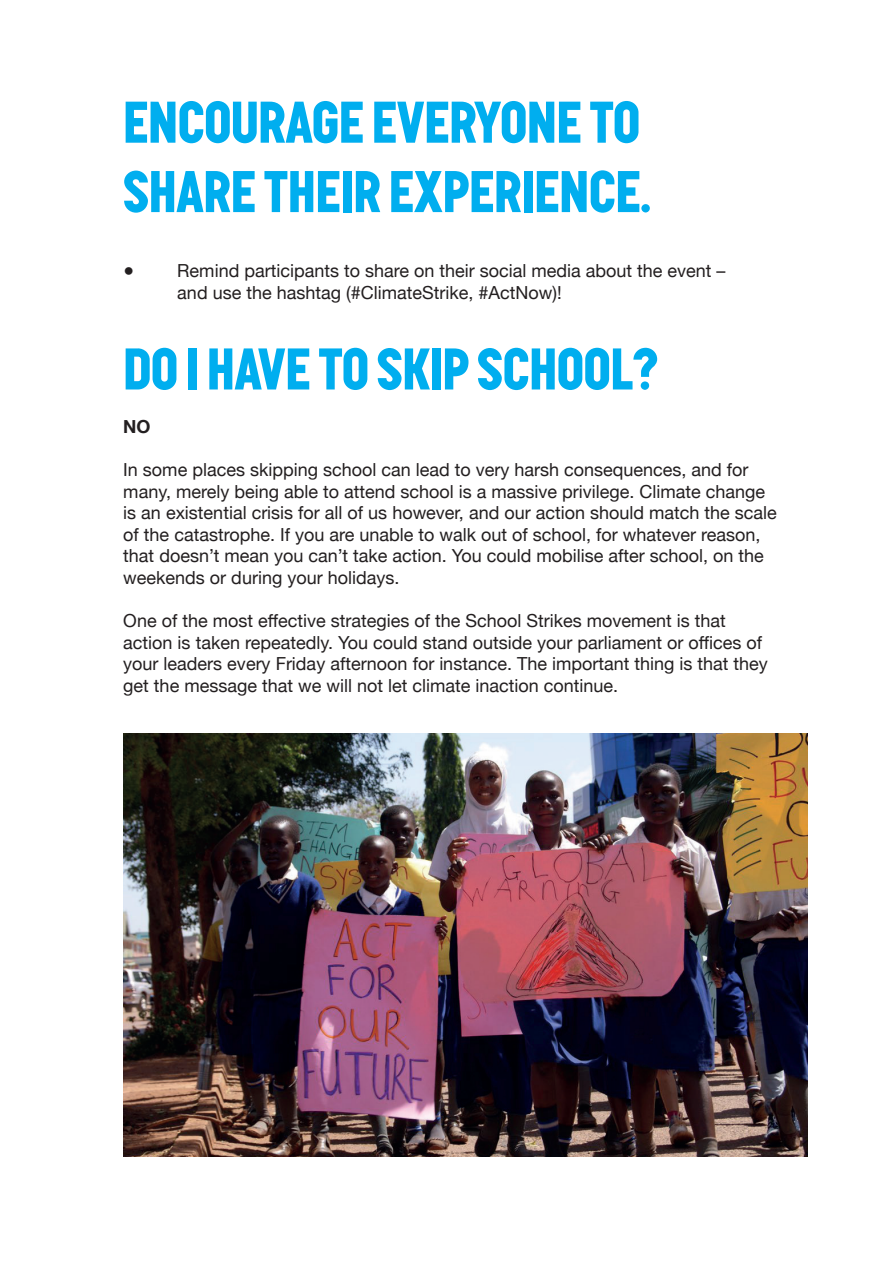
<style>
.page{position:relative;width:893px;height:1263px;background:#fff}
.page>*{position:absolute;margin:0;border:0;box-sizing:border-box;transform-origin:0 0}
.t1{font:900 57.75px/69.4px "Graph";color:#00aeef}
.t2{font:18px/21.6px "Helvetica Neue";color:#231f20}
.t3{font:700 18px "Helvetica Neue";color:#231f20}
</style>
<div class="page">
<img style="left:123px;top:733px;width:684px;height:424px">
<h1 class="t1" style="left:123px;top:85px;width:529px">ENCOURAGE EVERYONE TO<br>SHARE THEIR EXPERIENCE.</h1>
<p class="t2" style="left:177px;top:261px;width:550px;text-indent:-54px">● Remind participants to share on their social media about the event – and use the hashtag (#ClimateStrike, #ActNow)!</p>
<h1 class="t1" style="left:123px;top:332px;width:537px">DO I HAVE TO SKIP SCHOOL?</h1>
<p class="t3" style="left:123px;top:412px;width:29px">NO</p>
<p class="t2" style="left:123px;top:460px;width:655px">In some places skipping school can lead to very harsh consequences, and for many, merely being able to attend school is a massive privilege. Climate change is an existential crisis for all of us however, and our action should match the scale of the catastrophe. If you are unable to walk out of school, for whatever reason, that doesn’t mean you can’t take action. You could mobilise after school, on the weekends or during your holidays.</p>
<p class="t2" style="left:123px;top:611px;width:646px">One of the most effective strategies of the School Strikes movement is that action is taken repeatedly. You could stand outside your parliament or offices of your leaders every Friday afternoon for instance. The important thing is that they get the message that we will not let climate inaction continue.</p>
</div>
